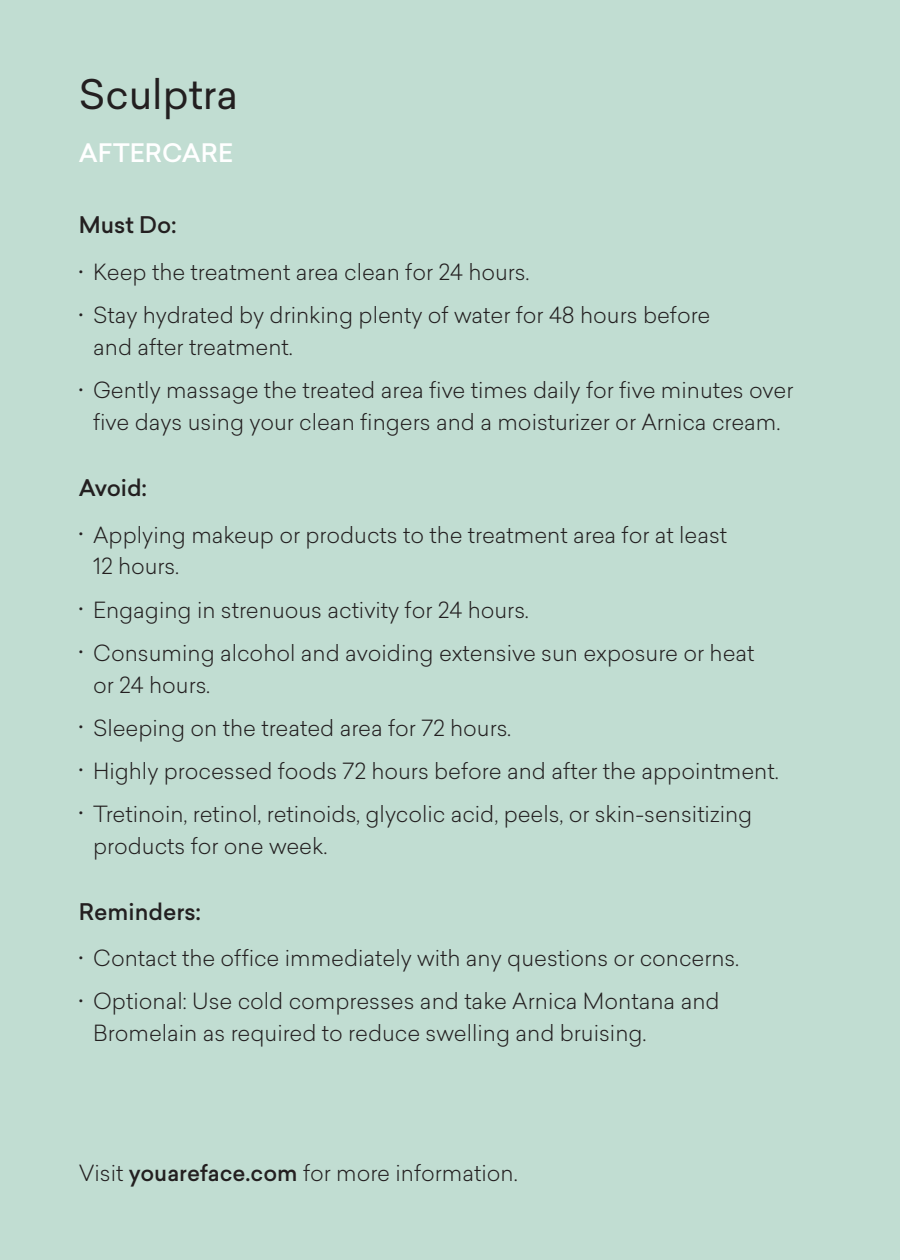
<style>
.page{position:relative;width:900px;height:1260px;background:#c1ddd2}
.page>*{position:absolute;margin:0;border:0;box-sizing:border-box;transform-origin:0 0}
.t1{font:40px "Sailec";color:#231f20}
.t2{font:500 25px "Sailec";color:#fff}
.t3{font:500 22.5px "Sailec";color:#231f20}
.Body{font:300 22px/32px "Sailec";color:#231f20}
.s1{font-weight:500}
</style>
<div class="page">
<h1 class="t1" style="left:79px;top:67px;width:161px">Sculptra</h1>
<p class="t2" style="left:79px;top:135px;width:156px">AFTERCARE</p>
<h2 class="t3" style="left:79px;top:209px;width:99px">Must Do:</h2>
<p class="Body" style="left:79px;top:255px;width:452px"><sup>•</sup> Keep the treatment area clean for 24 hours.</p>
<p class="Body" style="left:93px;top:299px;width:619px;text-indent:-14px"><sup>•</sup> Stay hydrated by drinking plenty of water for 48 hours before and after treatment.</p>
<p class="Body" style="left:79px;top:374px;width:716px;text-align:center"><sup>•</sup> Gently massage the treated area five times daily for five minutes over five days using your clean fingers and a moisturizer or Arnica cream.</p>
<h2 class="t3" style="left:79px;top:472px;width:70px">Avoid:</h2>
<p class="Body" style="left:93px;top:518px;width:636px;text-indent:-14px"><sup>•</sup> Applying makeup or products to the treatment area for at least<br>12 hours.</p>
<p class="Body" style="left:79px;top:593px;width:452px"><sup>•</sup> Engaging in strenuous activity for 24 hours.</p>
<p class="Body" style="left:93px;top:636px;width:663px;text-indent:-14px"><sup>•</sup> Consuming alcohol and avoiding extensive sun exposure or heat or 24 hours.</p>
<p class="Body" style="left:79px;top:711px;width:434px"><sup>•</sup> Sleeping on the treated area for 72 hours.</p>
<p class="Body" style="left:79px;top:754px;width:702px"><sup>•</sup> Highly processed foods 72 hours before and after the appointment.</p>
<p class="Body" style="left:93px;top:797px;width:661px;text-indent:-14px"><sup>•</sup> Tretinoin, retinol, retinoids, glycolic acid, peels, or skin-sensitizing products for one week.</p>
<h2 class="t3" style="left:79px;top:895px;width:124px">Reminders:</h2>
<p class="Body" style="left:79px;top:942px;width:662px"><sup>•</sup> Contact the office immediately with any questions or concerns.</p>
<p class="Body" style="left:93px;top:985px;width:628px;text-indent:-14px"><sup>•</sup> Optional: Use cold compresses and take Arnica Montana and<br>Bromelain as required to reduce swelling and bruising.</p>
<p class="Body" style="left:79px;top:1157px;width:440px">Visit <span class="s1">youareface.com</span> for more information.</p>
</div>
